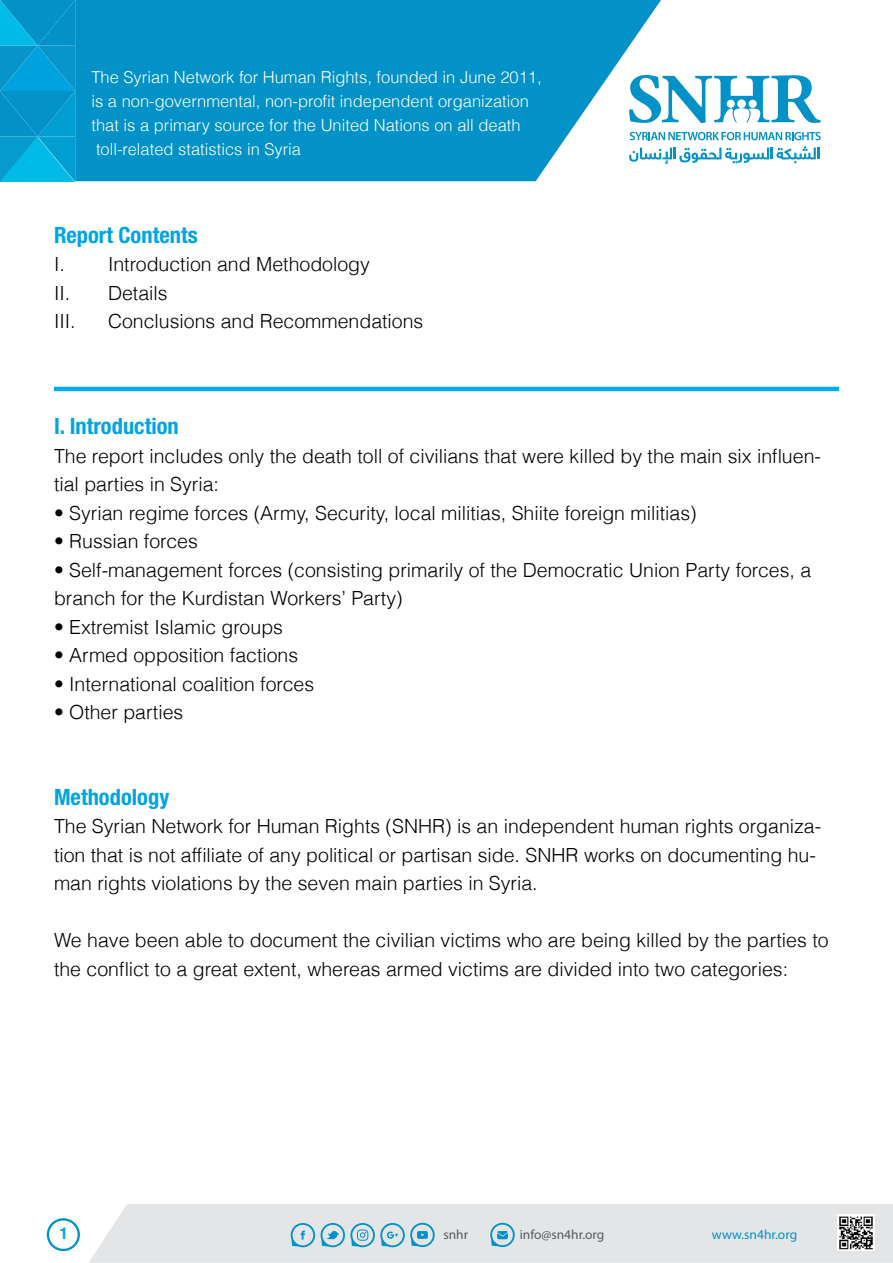
<style>
.page{position:relative;width:893px;height:1263px;background:#fff}
.page>*{position:absolute;margin:0;border:0;box-sizing:border-box;transform-origin:0 0}
.t1{font:700 condensed 22.5px "Helvetica Neue";color:#00a4e2}
.t2{font:300 19.5px/28.5px "Helvetica";color:#000}
.t3{font:300 16.5px/24px "Helvetica";color:#fff}
.t4{font:700 16.5px "Helvetica";color:#00a4e2}
.t5{font:13.35px "Myriad Pro";color:#58595b}
.t6{font:13.35px "Myriad Pro";color:#0092c8}
</style>
<div class="page">
<div style="left:89px;top:1204px;width:804px;height:59px;background:#e4e5e6"></div>
<svg style="left:291px;top:1223px;width:24px;height:24px"></svg>
<svg style="left:321px;top:1223px;width:114px;height:24px;background:#a1ccdd"></svg>
<svg style="left:490px;top:1223px;width:25px;height:24px"></svg>
<img style="left:837px;top:1214px;width:37px;height:37px">
<svg style="left:47px;top:1218px;width:33px;height:33px"></svg>
<svg style="left:75px;top:0;width:586px;height:181px;background:#189bcb"></svg>
<svg style="left:0;top:0;width:75px;height:182px;background:#049ed2"></svg>
<svg style="left:630px;top:132px;width:191px;height:8px"></svg>
<svg style="left:629px;top:75px;width:192px;height:48px"></svg>
<svg style="left:629px;top:146px;width:191px;height:18px"></svg>
<hr style="left:54px;top:387px;width:785px;height:4px;background:#00aeef">
<p class="t3" style="left:91px;top:64px;width:452px">The Syrian Network for Human Rights, founded in June 2011, is a non-governmental, non-profit independent organization that is a primary source for the United Nations on all death toll-related statistics in Syria</p>
<p class="t1" style="left:54px;top:216px;width:145px">Report Contents</p>
<p class="t2" style="left:108px;top:249px;width:263px">Introduction and Methodology</p>
<p class="t2" style="left:54px;top:249px;width:12px">.I</p>
<p class="t2" style="left:54px;top:278px;width:18px">.I I</p>
<p class="t2" style="left:54px;top:306px;width:23px">III.</p>
<p class="t2" style="left:108px;top:278px;width:61px">Details</p>
<p class="t2" style="left:108px;top:306px;width:317px">Conclusions and Recommendations</p>
<p class="t1" style="left:54px;top:407px;width:126px">.I Introduction</p>
<p class="t2" style="left:54px;top:440px;width:768px">The report includes only the death toll of civilians that were killed by the main six influen-</p>
<p class="t2" style="left:54px;top:498px;width:644px">• Syrian regime forces (Army, Security, local militias, Shiite foreign militias(</p>
<p class="t2" style="left:54px;top:526px;width:145px">• Russian forces</p>
<p class="t2" style="left:54px;top:555px;width:759px">• Self-management forces (consisting primarily of the Democratic Union Party forces a, branch for the Kurdistan Workers’ Party(</p>
<p class="t2" style="left:54px;top:612px;width:230px">• Extremist Islamic groups</p>
<p class="t2" style="left:54px;top:640px;width:246px">• Armed opposition factions</p>
<p class="t2" style="left:54px;top:669px;width:262px">• International coalition forces</p>
<p class="t2" style="left:54px;top:697px;width:131px">• Other parties</p>
<p class="t2" style="left:54px;top:469px;width:167px">tial parties in Syria:</p>
<p class="t1" style="left:54px;top:778px;width:117px">Methodology</p>
<p class="t2" style="left:54px;top:811px;width:769px">The Syrian Network for Human Rights (SNHR) is an independent human rights organiza-</p>
<p class="t2" style="left:54px;top:839px;width:763px">tion that is not affiliate of any political or partisan side. SNHR works on documenting hu-</p>
<p class="t2" style="left:54px;top:868px;width:485px">man rights violations by the seven main parties in Syria.</p>
<p class="t2" style="left:54px;top:925px;width:776px">We have been able to document the civilian victims who are being killed by the parties to the conflict to a great extent, whereas armed victims are divided into two categories:</p>
<p class="t4" style="left:59px;top:1223px;width:11px">1</p>
<p class="t5" style="left:443px;top:1226px;width:26px">snhr</p>
<p class="t5" style="left:520px;top:1226px;width:86px">info@sn4hr.org</p>
<p class="t6" style="left:712px;top:1226px;width:87px">www.sn4hr.org</p>
</div>
